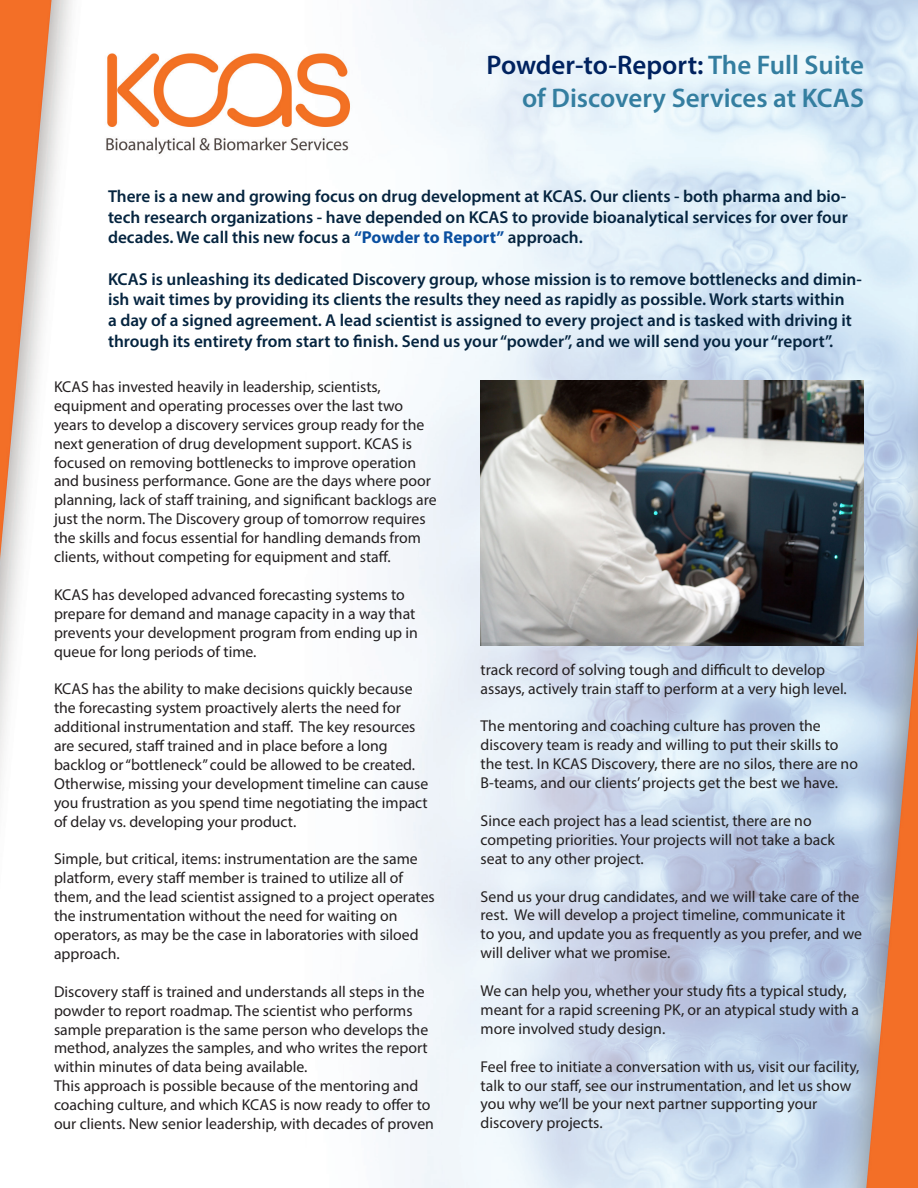
<style>
.page{position:relative;width:918px;height:1188px;background:#fff}
.page>*{position:absolute;margin:0;border:0;box-sizing:border-box;transform-origin:0 0}
.t1{font:600 27px/32.4px "Myriad Pro";color:#347ea0;text-align:right}
.t2{font:600 17.25px/20.7px "Myriad Pro";color:#05243f;text-align:justify}
.t3{font:15.75px/18.9px "Myriad Pro";color:#231f20}
.s1{color:#00225f}
.s2{font-weight:700;color:#0a4fa0}
</style>
<div class="page">
<img style="left:0;top:0;width:918px;height:1188px">
<img style="left:481px;top:380px;width:383px;height:266px">
<p class="t1" style="left:487px;top:48px;width:379px"><span class="s1">Powder-to-Report:</span> The Full Suite of Discovery Services at KCAS</p>
<p class="t2" style="left:108px;top:185px;width:741px">There is a new and growing focus on drug development at KCAS. Our clients - both pharma and bio&shy;tech research organizations - have depended on KCAS to provide bioanalytical services for over four decades. We call this new focus a <span class="s2">“Powder to Report”</span> approach.</p>
<p class="t2" style="left:108px;top:268px;width:755px;text-align:left">KCAS is unleashing its dedicated Discovery group, whose mission is to remove bottlenecks and dimin&shy;ish wait times by providing its clients the results they need as rapidly as possible. Work starts within<br>a day of a signed agreement. A lead scientist is assigned to every project and is tasked with driving it through its entirety from start to finish. Send us your “powder”, and we will send you your “report”.</p>
<p class="t3" style="left:54px;top:377px;width:384px">KCAS has invested heavily in leadership, scientists, equipment and operating processes over the last two years to develop a discovery services group ready for the next generation of drug development support. KCAS is focused on removing bottlenecks to improve operation and business performance. Gone are the days where poor planning, lack of staff training, and significant backlogs are just the norm. The Discovery group of tomorrow requires the skills and focus essential for handling demands from clients, without competing for equipment and staff.</p>
<p class="t3" style="left:54px;top:585px;width:366px">KCAS has developed advanced forecasting systems to prepare for demand and manage capacity in a way that prevents your development program from ending up in queue for long periods of time.</p>
<p class="t3" style="left:54px;top:679px;width:376px">KCAS has the ability to make decisions quickly because the forecasting system proactively alerts the need for additional instrumentation and staff. The key resources are secured, staff trained and in place before a long backlog or “bottleneck” could be allowed to be created.<br>Otherwise, missing your development timeline can cause you frustration as you spend time negotiating the impact of delay vs. developing your product.</p>
<p class="t3" style="left:54px;top:849px;width:382px">Simple, but critical, items: instrumentation are the same platform, every staff member is trained to utilize all of them, and the lead scientist assigned to a project operates the instrumentation without the need for waiting on operators, as may be the case in laboratories with siloed approach.</p>
<p class="t3" style="left:54px;top:982px;width:376px">Discovery staff is trained and understands all steps in the powder to report roadmap. The scientist who performs sample preparation is the same person who develops the method, analyzes the samples, and who writes the report within minutes of data being available.</p>
<p class="t3" style="left:54px;top:1076px;width:382px">This approach is possible because of the mentoring and coaching culture, and which KCAS is now ready to offer to our clients. New senior leadership, with decades of proven</p>
<p class="t3" style="left:481px;top:660px;width:368px">track record of solving tough and difficult to develop assays, actively train staff to perform at a very high level.</p>
<p class="t3" style="left:481px;top:716px;width:379px">The mentoring and coaching culture has proven the discovery team is ready and willing to put their skills to the test. In KCAS Discovery, there are no silos, there are no B-teams, and our clients’ projects get the best we have.</p>
<p class="t3" style="left:481px;top:811px;width:356px">Since each project has a lead scientist, there are no competing priorities. Your projects will not take a back seat to any other project.</p>
<p class="t3" style="left:481px;top:887px;width:383px">Send us your drug candidates, and we will take care of the rest. We will develop a project timeline, communicate it to you, and update you as frequently as you prefer, and we will deliver what we promise.</p>
<p class="t3" style="left:481px;top:981px;width:380px">We can help you, whether your study fits a typical study, meant for a rapid screening PK, or an atypical study with a more involved study design.</p>
<p class="t3" style="left:481px;top:1057px;width:380px">Feel free to initiate a conversation with us, visit our facility, talk to our staff, see our instrumentation, and let us show you why we’ll be your next partner supporting your discovery projects.</p>
</div>
